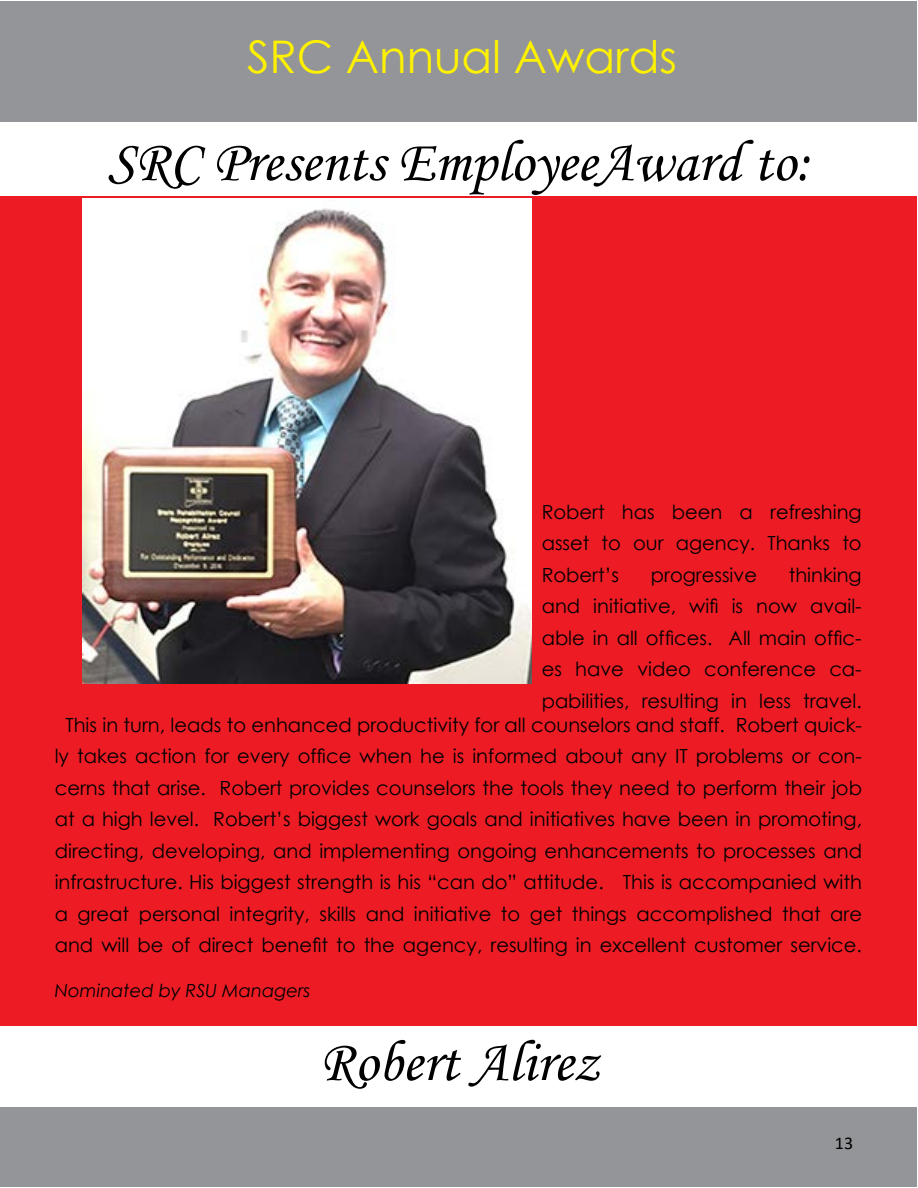
<style>
.page{position:relative;width:918px;height:1188px;background:#fff}
.page>*{position:absolute;margin:0;border:0;box-sizing:border-box;transform-origin:0 0}
.t1{font:58.5px "Monotype Corsiva";color:#000}
.t2{font:45px "Century Gothic";color:#fff200}
.t3{font:19.5px/31.5px "Century Gothic";color:#000;text-align:justify}
.t4{font:italic 18px "Century Gothic";color:#000}
.t5{font:18px "Calibri";color:#000}
</style>
<div class="page">
<div style="left:1px;top:1px;width:916px;height:120px;background:#939598"></div>
<div style="left:1px;top:1107px;width:916px;height:80px;background:#939598"></div>
<div style="left:1px;top:196px;width:916px;height:830px;background:#ed1c24"></div>
<img style="left:83px;top:199px;width:449px;height:484px">
<h2 class="t2" style="left:247px;top:26px;width:431px">SRC Annual Awards</h2>
<h1 class="t1" style="left:108px;top:127px;width:705px">SRC Presents EmployeeAward to:</h1>
<p class="t3" style="left:542px;top:496px;width:322px">Robert has been a refreshing asset to our agency. Thanks to Robert’s</p>
<p class="t3" style="left:542px;top:559px;width:322px;text-indent:247px">thinking and initiative, wifi is now avail&shy;able in all offices. All main offic&shy;es have video conference ca&shy;pabilities, resulting in less travel.</p>
<p class="t3" style="left:651px;top:559px;width:108px">progressive</p>
<p class="t3" style="left:55px;top:709px;width:809px;text-align:center">This in turn, leads to enhanced productivity for all counselors and staff. Robert quick&shy;ly takes action for every office when he is informed about any IT problems or con&shy;cerns that arise. Robert provides counselors the tools they need to perform their job at a high level. Robert’s biggest work goals and initiatives have been in promoting, directing, developing, and implementing ongoing enhancements to processes and infrastructure. His biggest strength is his “can do” attitude. This is accompanied with a great personal integrity, skills and initiative to get things accomplished that are and will be of direct benefit to the agency, resulting in excellent customer service.</p>
<p class="t4" style="left:55px;top:978px;width:257px">Nominated by RSU Managers</p>
<h1 class="t1" style="left:319px;top:1027px;width:281px">Robert Alirez</h1>
<p class="t5" style="left:835px;top:1131px;width:20px">13</p>
</div>
